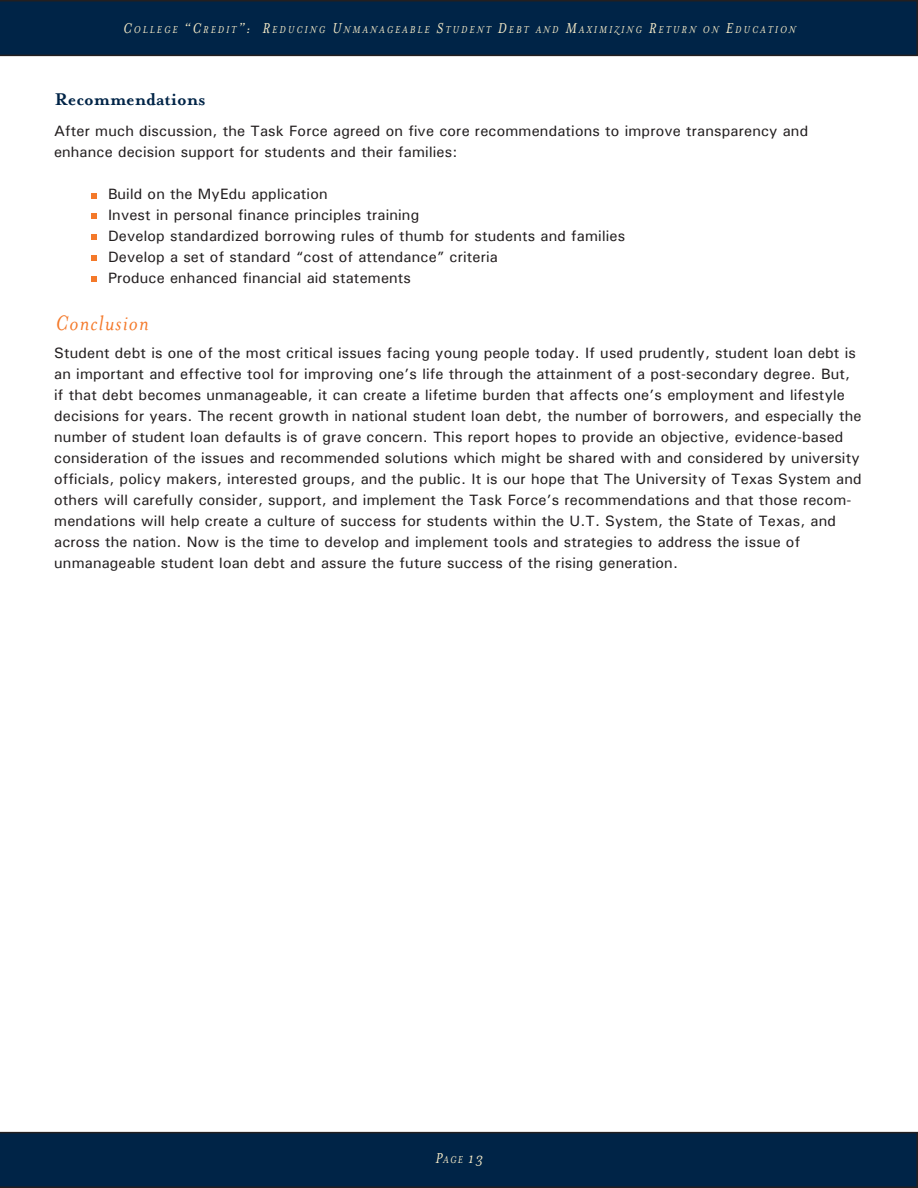
<style>
.page{position:relative;width:918px;height:1188px;background:#fff}
.page>*{position:absolute;margin:0;border:0;box-sizing:border-box;transform-origin:0 0}
.t1{font:italic 24px "Mrs Eaves OT";letter-spacing:.05em;color:#f4792a}
.t2{font:700 19.5px "Mrs Eaves OT";color:#002447}
.t3{font:italic 16.5px "Mrs Eaves OT";color:#f2e8c6}
.t4{font:500 15px/21px "Univers";letter-spacing:.01em;color:#231f20}
.t5{font:italic 11.55px "Mrs Eaves OT";letter-spacing:.17em;color:#f2e8c6}
.s1{font-size:16.5px}
.s2{font-size:11.55px}
</style>
<div class="page">
<svg style="left:0;top:0;width:918px;height:56px;background:#012344"></svg>
<svg style="left:0;top:1132px;width:918px;height:56px;background:#012344"></svg>
<svg style="left:92px;top:193px;width:5px;height:5px"></svg>
<svg style="left:92px;top:213px;width:5px;height:5px"></svg>
<svg style="left:92px;top:234px;width:5px;height:6px"></svg>
<svg style="left:92px;top:255px;width:5px;height:6px"></svg>
<svg style="left:92px;top:276px;width:5px;height:6px"></svg>
<p class="t5" style="left:123px;top:23px;width:674px"><span class="s1">C</span>OLLEGE <span class="s1">“C</span>REDIT<span class="s1">”: R</span>EDUCING <span class="s1">U</span>NMANAGEABLE <span class="s1">S</span>TUDENT <span class="s1">D</span>EBT AND <span class="s1">M</span>AXIMIZING <span class="s1">R</span>ETURN ON <span class="s1">E</span>DUCATION</p>
<p class="t2" style="left:55px;top:88px;width:152px">Recommendations</p>
<p class="t4" style="left:54px;top:120px;width:756px">After much discussion, the Task Force agreed on five core recommendations to improve transparency and</p>
<p class="t4" style="left:54px;top:141px;width:405px">enhance decision support for students and their families:</p>
<p class="t4" style="left:108px;top:183px;width:221px">Build on the MyEdu application</p>
<p class="t4" style="left:108px;top:204px;width:313px">Invest in personal finance principles training</p>
<p class="t4" style="left:108px;top:225px;width:519px">Develop standardized borrowing rules of thumb for students and families</p>
<p class="t4" style="left:108px;top:246px;width:392px">Develop a set of standard “cost of attendance” criteria</p>
<p class="t4" style="left:108px;top:267px;width:305px">Produce enhanced financial aid statements</p>
<p class="t1" style="left:55px;top:310px;width:95px">Conclusion</p>
<p class="t4" style="left:54px;top:342px;width:809px">Student debt is one of the most critical issues facing young people today. If used prudently, student loan debt is an important and effective tool for improving one’s life through the attainment of a post-secondary degree. But, if that debt becomes unmanageable, it can create a lifetime burden that affects one’s employment and lifestyle decisions for years. The recent growth in national student loan debt, the number of borrowers, and especially the number of student loan defaults is of grave concern. This report hopes to provide an objective, evidence-based consideration of the issues and recommended solutions which might be shared with and considered by university officials, policy makers, interested groups, and the public. It is our hope that The University of Texas System and others will carefully consider, support, and implement the Task Force’s recommendations and that those recom&shy;mendations will help create a culture of success for students within the U.T. System, the State of Texas, and across the nation. Now is the time to develop and implement tools and strategies to address the issue of</p>
<p class="t4" style="left:54px;top:552px;width:625px">unmanageable student loan debt and assure the future success of the rising generation.</p>
<p class="t3" style="left:435px;top:1150px;width:49px">P<span class="s2">AGE</span> 13</p>
</div>
